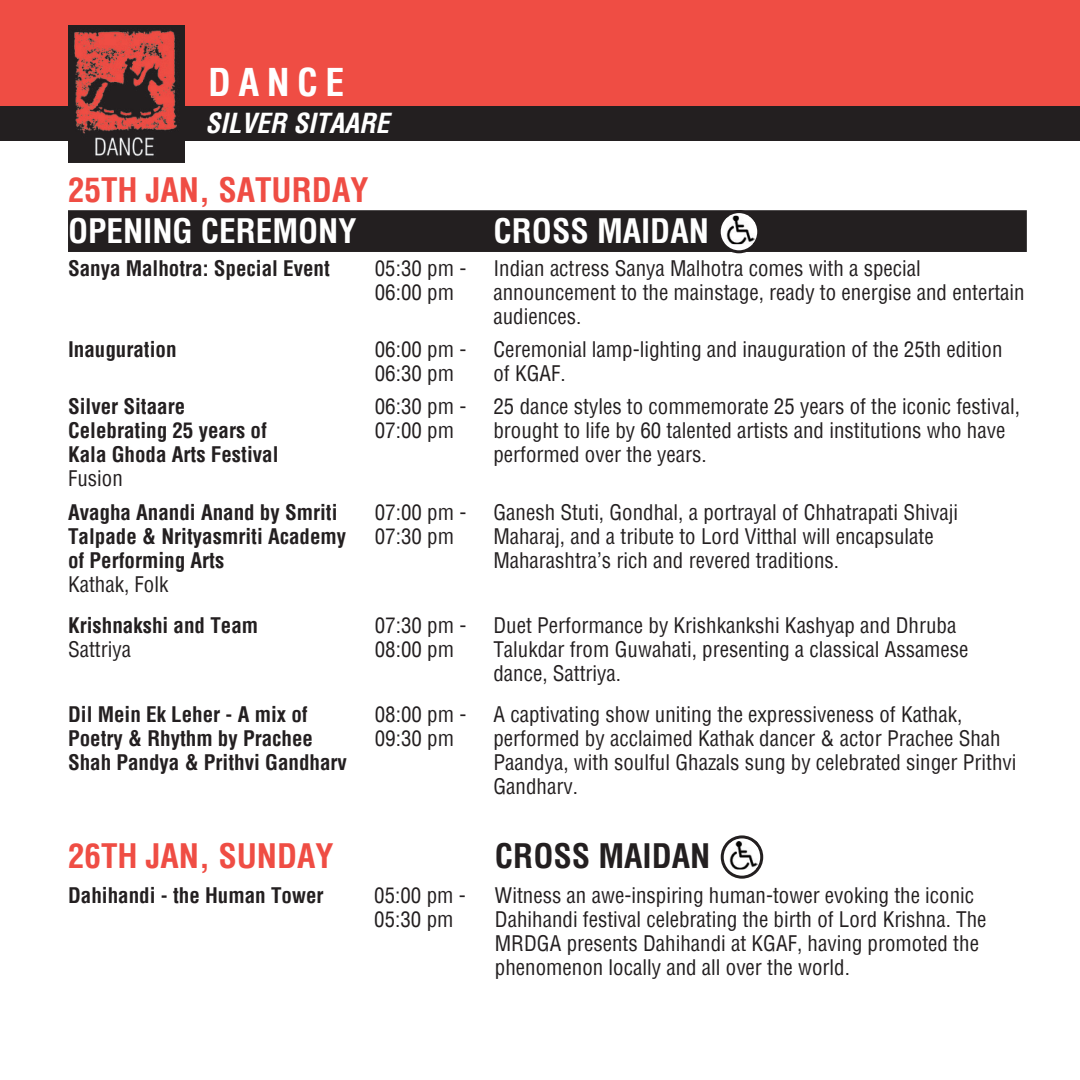
<style>
.page{position:relative;width:1080px;height:1080px;background:#fff}
.page>*{position:absolute;margin:0;border:0;box-sizing:border-box;transform-origin:0 0}
.t1{font:700 condensed 37.5px "Helvetica";letter-spacing:.2em;color:#fff}
.t2{font:700 condensed 33px "Helvetica";color:#ef4d44}
.t3{font:700 condensed 33px "Helvetica";color:#fff}
.t4{font:700 condensed 33px "Helvetica";color:#231f20}
.t5{font:italic 700 condensed 27px "Helvetica";color:#fff}
.t6{font:condensed 21px/24px "Helvetica";color:#231f20}
.t7{font:700 condensed 21px/24px "Helvetica";color:#231f20}
</style>
<div class="page">
<div style="left:0;top:0;width:1080px;height:107px;background:#ef4d44"></div>
<div style="left:0;top:107px;width:1080px;height:34px;background:#231f20"></div>
<img style="left:68px;top:26px;width:117px;height:137px">
<div style="left:68px;top:210px;width:959px;height:43px;background:#231f20"></div>
<img style="left:726px;top:216px;width:29px;height:28px">
<svg style="left:721px;top:835px;width:42px;height:44px"></svg>
<img style="left:729px;top:841px;width:29px;height:29px">
<h1 class="t1" style="left:208px;top:58px;width:138px">DANCE</h1>
<p class="t5" style="left:205px;top:105px;width:185px">SILVER SITAARE</p>
<h2 class="t2" style="left:68px;top:168px;width:302px">25TH JAN, SATURDAY</h2>
<h2 class="t3" style="left:68px;top:210px;width:290px">OPENING CEREMONY</h2>
<h2 class="t3" style="left:493px;top:210px;width:217px">CROSS MAIDAN</h2>
<p class="t7" style="left:68px;top:256px;width:263px">Sanya Malhotra: Special Event</p>
<p class="t6" style="left:375px;top:256px;width:93px">05:30 pm -<br>06:00 pm</p>
<p class="t6" style="left:493px;top:256px;width:533px">Indian actress Sanya Malhotra comes with a special announcement to the mainstage, ready to energise and entertain audiences.</p>
<p class="t7" style="left:68px;top:337px;width:110px">Inauguration</p>
<p class="t6" style="left:375px;top:337px;width:93px">06:00 pm -<br>06:30 pm</p>
<p class="t6" style="left:493px;top:337px;width:511px">Ceremonial lamp-lighting and inauguration of the 25th edition of KGAF.</p>
<p class="t7" style="left:68px;top:394px;width:212px">Silver Sitaare<br>Celebrating 25 years of<br>Kala Ghoda Arts Festival</p>
<p class="t6" style="left:68px;top:466px;width:56px">Fusion</p>
<p class="t6" style="left:375px;top:394px;width:93px">06:30 pm -<br>07:00 pm</p>
<p class="t6" style="left:493px;top:394px;width:528px">25 dance styles to commemorate 25 years of the iconic festival, brought to life by 60 talented artists and institutions who have performed over the years.</p>
<p class="t7" style="left:68px;top:499px;width:280px">Avagha Anandi Anand by Smriti<br>Talpade &amp; Nrityasmriti Academy of Performing Arts</p>
<p class="t6" style="left:68px;top:572px;width:102px">Kathak, Folk</p>
<p class="t7" style="left:68px;top:613px;width:192px">Krishnakshi and Team</p>
<p class="t6" style="left:68px;top:637px;width:64px">Sattriya</p>
<p class="t6" style="left:375px;top:500px;width:93px">07:00 pm -<br>07:30 pm</p>
<p class="t6" style="left:493px;top:500px;width:466px">Ganesh Stuti, Gondhal, a portrayal of Chhatrapati Shivaji<br>Maharaj, and a tribute to Lord Vitthal will encapsulate<br>Maharashtra’s rich and revered traditions.</p>
<p class="t6" style="left:375px;top:613px;width:93px">07:30 pm -<br>08:00 pm</p>
<p class="t6" style="left:493px;top:613px;width:477px">Duet Performance by Krishkankshi Kashyap and Dhruba<br>Talukdar from Guwahati, presenting a classical Assamese dance, Sattriya.</p>
<p class="t7" style="left:68px;top:702px;width:280px">Dil Mein Ek Leher - A mix of<br>Poetry &amp; Rhythm by Prachee<br>Shah Pandya &amp; Prithvi Gandharv</p>
<p class="t6" style="left:375px;top:702px;width:93px">08:00 pm -<br>09:30 pm</p>
<p class="t6" style="left:493px;top:702px;width:525px">A captivating show uniting the expressiveness of Kathak, performed by acclaimed Kathak dancer &amp; actor Prachee Shah Paandya, with soulful Ghazals sung by celebrated singer Prithvi Gandharv.</p>
<h2 class="t2" style="left:68px;top:835px;width:267px">26TH JAN, SUNDAY</h2>
<h2 class="t4" style="left:495px;top:835px;width:217px">CROSS MAIDAN</h2>
<p class="t7" style="left:68px;top:883px;width:257px">Dahihandi - the Human Tower</p>
<p class="t6" style="left:374px;top:883px;width:93px">05:00 pm -<br>05:30 pm</p>
<p class="t6" style="left:495px;top:883px;width:493px">Witness an awe-inspiring human-tower evoking the iconic Dahihandi festival celebrating the birth of Lord Krishna. The MRDGA presents Dahihandi at KGAF, having promoted the phenomenon locally and all over the world.</p>
</div>
